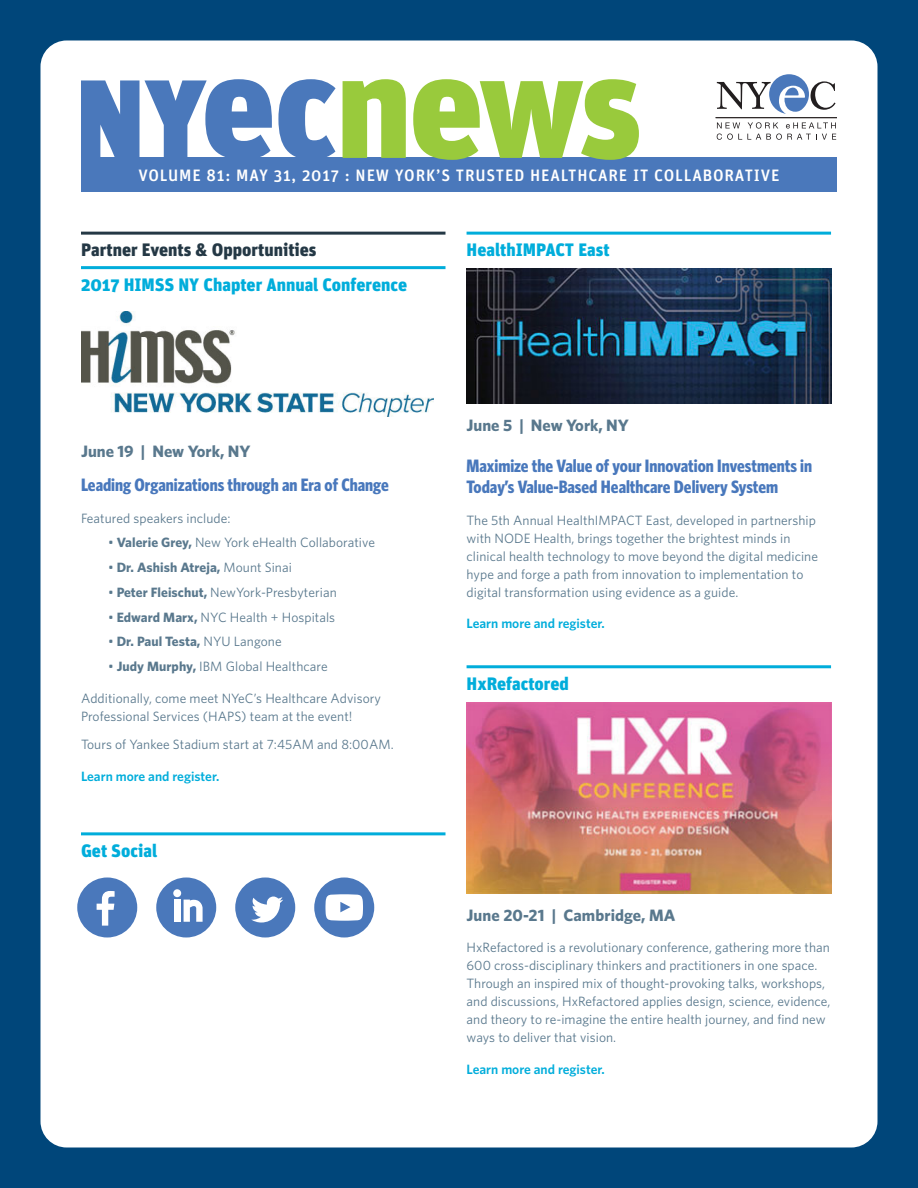
<style>
.page{position:relative;width:918px;height:1188px;background:#00467a}
.page>*{position:absolute;margin:0;border:0;box-sizing:border-box;transform-origin:0 0}
.t1{font:700 18px/21px "Whitney Condensed";color:#4978bc}
.t2{font:900 18px "Unit";color:#00addb}
.t3{font:900 18px "Unit";color:#243845}
.t4{font:500 16.5px "Unit";letter-spacing:.05em;color:#fff}
.t5{font:700 16.5px "Whitney";color:#59788d}
.t6{font:13.5px/18px "Whitney";letter-spacing:.005em;color:#59788d}
.t7{font:600 13.5px "Whitney";color:#00addb}
.t8{font:700 13.5px "Whitney";letter-spacing:.005em;color:#59788d}
.s1{font-weight:700}
.s2{font-weight:400}
</style>
<div class="page">
<div style="left:40px;top:40px;width:837px;height:1108px;background:#fff;border-radius:26px"></div>
<div style="left:81px;top:158px;width:756px;height:34px;background:#4a78bb"></div>
<hr style="left:716px;top:117px;width:121px;height:1px;background:#2e2929">
<svg style="left:717px;top:74px;width:119px;height:40px"></svg>
<svg style="left:717px;top:122px;width:119px;height:18px"></svg>
<svg style="left:278px;top:79px;width:58px;height:79px"></svg>
<svg style="left:343px;top:79px;width:63px;height:79px"></svg>
<svg style="left:413px;top:79px;width:226px;height:81px"></svg>
<svg style="left:81px;top:79px;width:191px;height:79px"></svg>
<hr style="left:81px;top:232px;width:365px;height:3px;background:#243845">
<hr style="left:81px;top:266px;width:365px;height:3px;background:#00addb">
<img style="left:81px;top:311px;width:353px;height:105px">
<hr style="left:81px;top:832px;width:365px;height:3px;background:#00addb">
<div style="left:77px;top:878px;width:60px;height:60px;background:#4a78bb;border-radius:50%"></div>
<div style="left:156px;top:878px;width:60px;height:60px;background:#4a78bb;border-radius:50%"></div>
<div style="left:235px;top:878px;width:60px;height:60px;background:#4a78bb;border-radius:50%"></div>
<div style="left:314px;top:878px;width:60px;height:60px;background:#4a78bb;border-radius:50%"></div>
<svg style="left:251px;top:897px;width:32px;height:26px"></svg>
<svg style="left:97px;top:891px;width:18px;height:35px"></svg>
<div style="left:174px;top:900px;width:6px;height:22px;background:#fff"></div>
<svg style="left:184px;top:899px;width:19px;height:23px"></svg>
<div style="left:173px;top:889px;width:8px;height:8px;background:#fff;border-radius:50%"></div>
<svg style="left:325px;top:894px;width:38px;height:27px"></svg>
<hr style="left:467px;top:232px;width:364px;height:3px;background:#00addb">
<hr style="left:467px;top:665px;width:364px;height:3px;background:#00addb">
<img style="left:467px;top:268px;width:364px;height:135px">
<img style="left:467px;top:703px;width:364px;height:191px">
<p class="t4" style="left:138px;top:169px;width:643px">VOLUME 81: MAY 31, 2017 : NEW YORK’S TRUSTED HEALTHCARE IT COLLABORATIVE</p>
<p class="t3" style="left:81px;top:243px;width:237px">Partner Events &amp; Opportunities</p>
<h2 class="t2" style="left:81px;top:277px;width:328px">2017 HIMSS NY Chapter Annual Conference</h2>
<p class="t5" style="left:81px;top:445px;width:171px">June 19 | New York, NY</p>
<p class="t1" style="left:81px;top:476px;width:309px">Leading Organizations through an Era of Change</p>
<p class="t6" style="left:81px;top:510px;width:151px">Featured speakers include:</p>
<p class="t6" style="left:108px;top:535px;width:269px">• <span class="s1">Valerie Grey,</span> New York eHealth Collaborative</p>
<p class="t8" style="left:108px;top:562px;width:185px"><span class="s2">•</span> Dr. Ashish Atreja, <span class="s2">Mount Sinai</span></p>
<p class="t6" style="left:108px;top:584px;width:230px">• <span class="s1">Peter Fleischut,</span> NewYork-Presbyterian</p>
<p class="t6" style="left:108px;top:609px;width:229px">• <span class="s1">Edward Marx,</span> NYC Health + Hospitals</p>
<p class="t8" style="left:108px;top:637px;width:175px"><span class="s2">•</span> Dr. Paul Testa, <span class="s2">NYU Langone</span></p>
<p class="t6" style="left:108px;top:658px;width:221px">• <span class="s1">Judy Murphy,</span> IBM Global Healthcare</p>
<p class="t6" style="left:81px;top:690px;width:302px">Additionally, come meet NYeC’s Healthcare Advisory<br>Professional Services (HAPS) team at the event!</p>
<p class="t6" style="left:81px;top:737px;width:314px">Tours of Yankee Stadium start at 7:45AM and 8:00AM.</p>
<p class="t7" style="left:81px;top:771px;width:140px">Learn more and register.</p>
<h2 class="t2" style="left:81px;top:844px;width:78px">Get Social</h2>
<h2 class="t2" style="left:467px;top:243px;width:144px">HealthIMPACT East</h2>
<p class="t5" style="left:467px;top:419px;width:164px">June 5 | New York, NY</p>
<p class="t1" style="left:467px;top:457px;width:347px">Maximize the Value of your Innovation Investments in<br>Today’s Value-Based Healthcare Delivery System</p>
<p class="t6" style="left:467px;top:512px;width:353px">The 5th Annual HealthIMPACT East, developed in partnership with NODE Health, brings together the brightest minds in clinical health technology to move beyond the digital medicine hype and forge a path from innovation to implementation to digital transformation using evidence as a guide.</p>
<p class="t7" style="left:467px;top:619px;width:140px">Learn more and register.</p>
<h2 class="t2" style="left:467px;top:676px;width:104px">HxRefactored</h2>
<p class="t5" style="left:467px;top:909px;width:210px">June 20-21 | Cambridge, MA</p>
<p class="t6" style="left:467px;top:939px;width:365px">HxRefactored is a revolutionary conference, gathering more than 600 cross-disciplinary thinkers and practitioners in one space.<br>Through an inspired mix of thought-provoking talks, workshops, and discussions, HxRefactored applies design, science, evidence, and theory to re-imagine the entire health journey, and find new ways to deliver that vision.</p>
<p class="t7" style="left:467px;top:1064px;width:140px">Learn more and register.</p>
</div>
